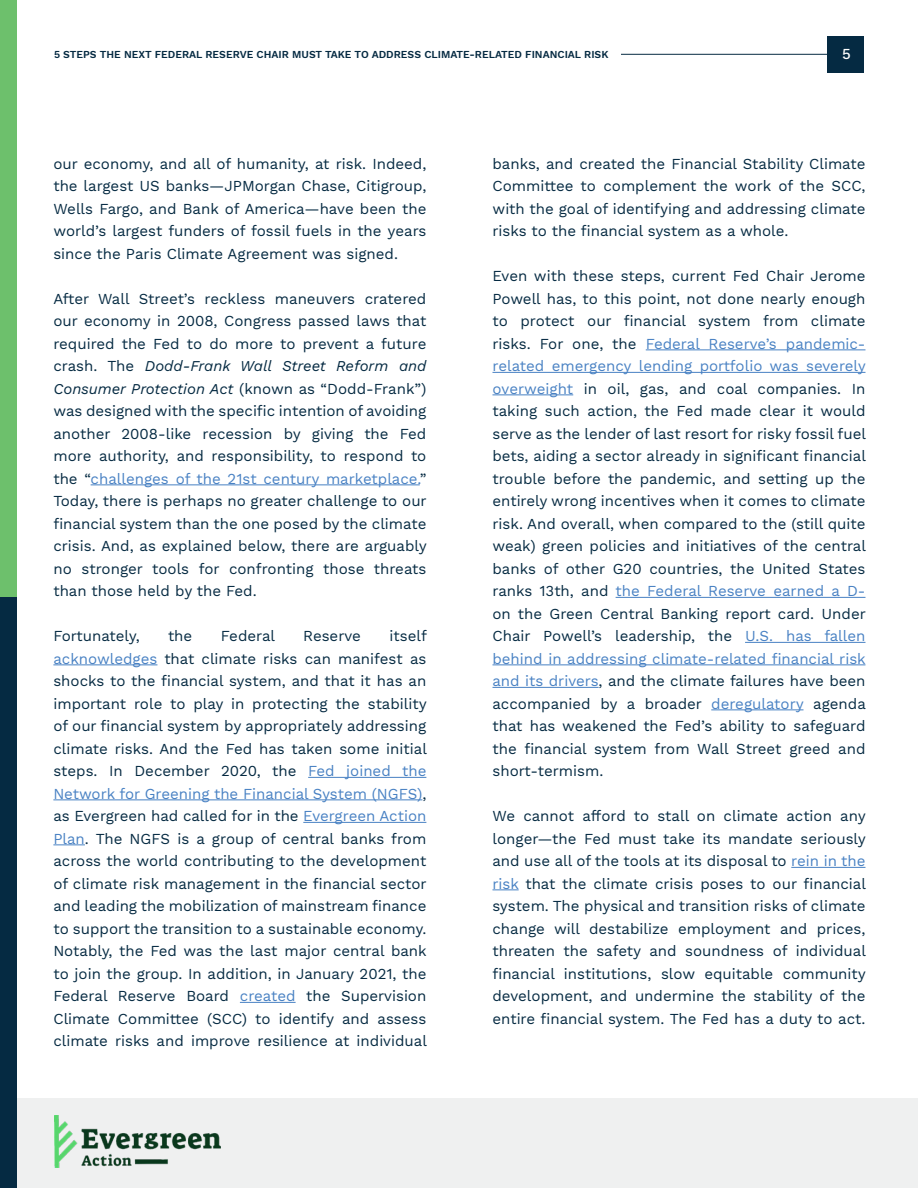
<style>
.page{position:relative;width:918px;height:1188px;background:#fff}
.page>*{position:absolute;margin:0;border:0;box-sizing:border-box;transform-origin:0 0}
.t1{font:15px/22.5px "Work Sans";color:#052a42;text-align:justify}
.t2{font:500 15px "Work Sans";color:#fff}
.t3{font:600 10.5px "Work Sans";color:#052a42}
.s1{font-style:italic}
.s2{color:#4881c3}
</style>
<div class="page">
<hr style="left:621px;top:54px;width:236px;height:1px;background:#052a42">
<div style="left:828px;top:36px;width:36px;height:36px;background:#052a42"></div>
<hr style="left:646px;top:349px;width:220px;height:1px;background:#4881c3">
<hr style="left:492px;top:372px;width:374px;height:1px;background:#4881c3">
<hr style="left:492px;top:394px;width:81px;height:1px;background:#4881c3">
<hr style="left:616px;top:597px;width:249px;height:1px;background:#4881c3">
<hr style="left:745px;top:642px;width:121px;height:1px;background:#4881c3">
<hr style="left:492px;top:664px;width:374px;height:1px;background:#4881c3">
<hr style="left:492px;top:687px;width:107px;height:1px;background:#4881c3">
<hr style="left:711px;top:709px;width:93px;height:1px;background:#4881c3">
<hr style="left:791px;top:867px;width:74px;height:1px;background:#4881c3">
<svg style="left:492px;top:889px;width:27px;height:1px"></svg>
<hr style="left:91px;top:484px;width:329px;height:1px;background:#4881c3">
<hr style="left:53px;top:664px;width:104px;height:1px;background:#4881c3">
<hr style="left:308px;top:777px;width:118px;height:1px;background:#4881c3">
<hr style="left:53px;top:799px;width:369px;height:1px;background:#4881c3">
<hr style="left:303px;top:822px;width:123px;height:1px;background:#4881c3">
<hr style="left:53px;top:844px;width:32px;height:1px;background:#4881c3">
<hr style="left:240px;top:1002px;width:56px;height:1px;background:#4881c3">
<div style="left:0;top:1098px;width:918px;height:90px;background:#eff0f0"></div>
<div style="left:0;top:593px;width:16px;height:595px;background:#052a42"></div>
<div style="left:0;top:0;width:16px;height:597px;background:#6dc06c"></div>
<img style="left:54px;top:1115px;width:167px;height:52px">
<p class="t3" style="left:54px;top:48px;width:556px">5 STEPS THE NEXT FEDERAL RESERVE CHAIR MUST TAKE TO ADDRESS CLIMATE-RELATED FINANCIAL RISK</p>
<p class="t2" style="left:842px;top:45px;width:10px">5</p>
<p class="t1" style="left:53px;top:153px;width:375px">our economy, and all of humanity, at risk. Indeed, the largest US banks—JPMorgan Chase, Citigroup, Wells Fargo, and Bank of America—have been the world’s largest funders of fossil fuels in the years since the Paris Climate Agreement was signed.</p>
<p class="t1" style="left:53px;top:288px;width:375px">After Wall Street’s reckless maneuvers cratered our economy in 2008, Congress passed laws that required the Fed to do more to prevent a future crash. The <span class="s1">Dodd-Frank Wall Street Reform and Consumer Protection Act</span> (known as “Dodd-Frank”) was designed with the specific intention of avoiding another 2008-like recession by giving the Fed more authority, and responsibility, to respond to the “<span class="s2">challenges of the 21st century marketplace.</span>” Today, there is perhaps no greater challenge to our financial system than the one posed by the climate crisis. And, as explained below, there are arguably no stronger tools for confronting those threats than those held by the Fed.</p>
<p class="t1" style="left:53px;top:626px;width:88px">Fortunately,</p>
<p class="t1" style="left:168px;top:626px;width:26px">the</p>
<p class="t1" style="left:221px;top:626px;width:56px">Federal</p>
<p class="t1" style="left:303px;top:626px;width:59px">Reserve</p>
<p class="t1" style="left:53px;top:626px;width:375px;text-indent:336px">itself <span class="s2">acknowledges</span> that climate risks can manifest as shocks to the financial system, and that it has an important role to play in protecting the stability of our financial system by appropriately addressing climate risks. And the Fed has taken some initial steps. In December 2020, the <span class="s2">Fed joined the Network for Greening the Financial System (NGFS)</span>, as Evergreen had called for in the <span class="s2">Evergreen Action Plan</span>. The NGFS is a group of central banks from across the world contributing to the development of climate risk management in the financial sector and leading the mobilization of mainstream finance to support the transition to a sustainable economy.<br>Notably, the Fed was the last major central bank to join the group. In addition, in January 2021, the Federal Reserve Board <span class="s2">created</span> the Supervision Climate Committee (SCC) to identify and assess climate risks and improve resilience at individual</p>
<p class="t1" style="left:492px;top:153px;width:375px">banks, and created the Financial Stability Climate Committee to complement the work of the SCC, with the goal of identifying and addressing climate risks to the financial system as a whole.</p>
<p class="t1" style="left:492px;top:266px;width:375px">Even with these steps, current Fed Chair Jerome Powell has, to this point, not done nearly enough to protect our financial system from climate risks. For one, the <span class="s2">Federal Reserve’s pandemic&shy;related emergency lending portfolio was severely overweight</span> in oil, gas, and coal companies. In taking such action, the Fed made clear it would serve as the lender of last resort for risky fossil fuel bets, aiding a sector already in significant financial trouble before the pandemic, and setting up the entirely wrong incentives when it comes to climate risk. And overall, when compared to the (still quite weak) green policies and initiatives of the central banks of other G20 countries, the United States ranks 13th, and <span class="s2">the Federal Reserve earned a D&shy;</span>on the Green Central Banking report card. Under Chair Powell’s leadership, the <span class="s2">U.S. has fallen behind in addressing climate-related financial risk and its drivers</span>, and the climate failures have been accompanied by a broader <span class="s2">deregulatory</span> agenda that has weakened the Fed’s ability to safeguard the financial system from Wall Street greed and short-termism.</p>
<p class="t1" style="left:492px;top:806px;width:375px">We cannot afford to stall on climate action any longer—the Fed must take its mandate seriously and use all of the tools at its disposal to <span class="s2">rein in the risk</span> that the climate crisis poses to our financial system. The physical and transition risks of climate change will destabilize employment and prices, threaten the safety and soundness of individual financial institutions, slow equitable community development, and undermine the stability of the entire financial system. The Fed has a duty to act.</p>
</div>
